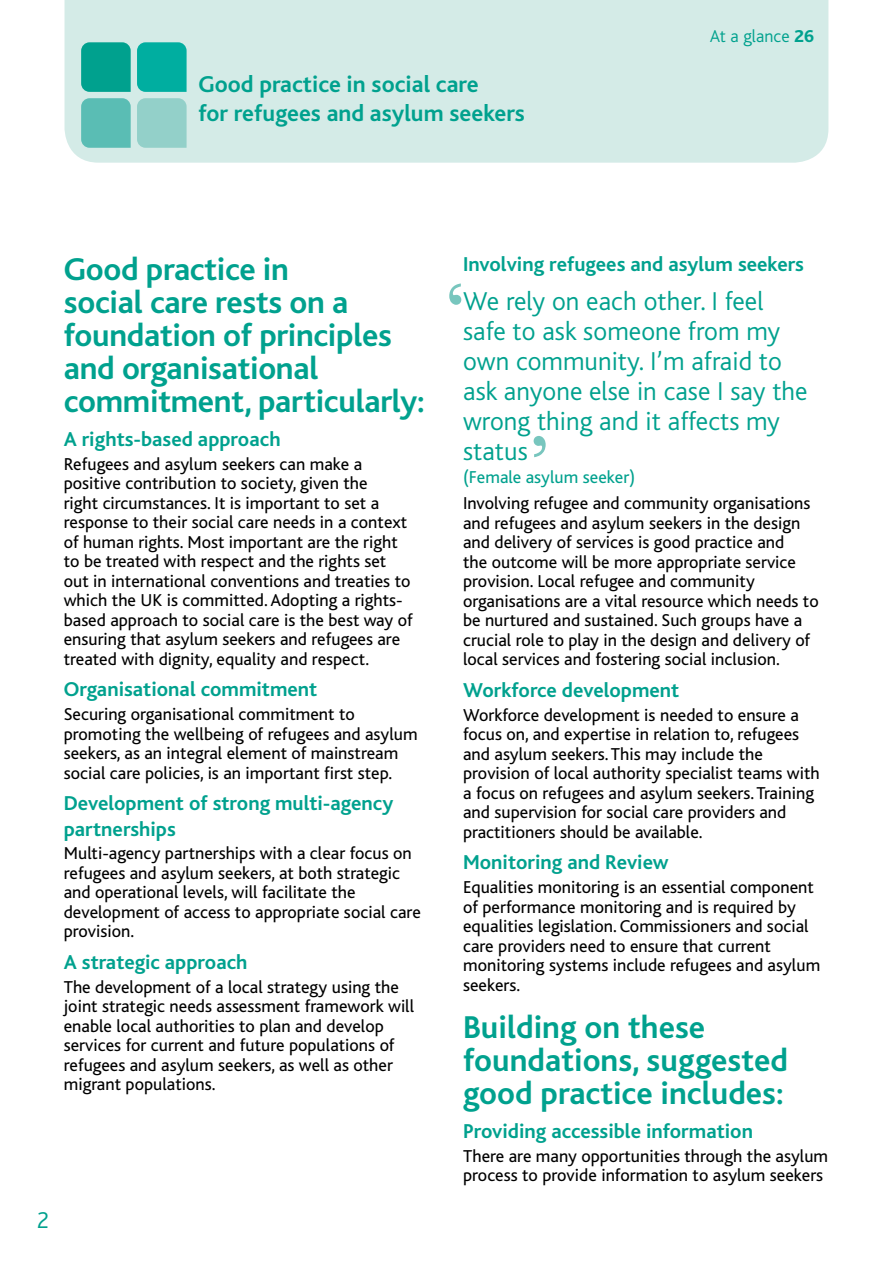
<style>
.page{position:relative;width:893px;height:1263px;background:#fff}
.page>*{position:absolute;margin:0;border:0;box-sizing:border-box;transform-origin:0 0}
.t1{font:600 66px "Baskerville";color:#78c6be}
.t2{font:700 33px/33px "Bliss";letter-spacing:-.01em;color:#00a18e}
.t3{font:300 27px/30px "Bliss";color:#00a18e}
.t4{font:700 24px/28.8px "Bliss";color:#00a18e}
.t5{font:300 24px "Bliss";color:#00a18e}
.t6{font:700 21px/25.2px "Bliss";color:#00a18e}
.t7{font:18px/19.5px "Bliss";color:#000}
.t8{font:18px "Bliss";color:#00a18e}
.t9{font:300 18px "Bliss";color:#00a18e}
.s1{font-weight:800}
</style>
<div class="page">
<div style="left:65px;top:0;width:763px;height:163px;background:#d4ebe7"></div>
<svg style="left:81px;top:42px;width:50px;height:50px;background:#07a391"></svg>
<svg style="left:137px;top:42px;width:50px;height:50px;background:#07b0a2"></svg>
<svg style="left:81px;top:98px;width:50px;height:50px;background:#5ebeb5"></svg>
<svg style="left:137px;top:98px;width:50px;height:50px;background:#95d0ca"></svg>
<h3 class="t4" style="left:198px;top:70px;width:328px">Good practice in social care<br>for refugees and asylum seekers</h3>
<p class="t9" style="left:710px;top:26px;width:106px">At a glance <span class="s1">26</span></p>
<h2 class="t2" style="left:64px;top:254px;width:363px">Good practice in<br>social care rests on a foundation of principles and organisational commitment, particularly:</h2>
<p class="t6" style="left:64px;top:427px;width:218px">A rights-based approach</p>
<p class="t7" style="left:64px;top:454px;width:350px">Refugees and asylum seekers can make a positive contribution to society, given the<br>right circumstances. It is important to set a response to their social care needs in a context of human rights. Most important are the right to be treated with respect and the rights set out in international conventions and treaties to which the UK is committed. Adopting a rights&shy;based approach to social care is the best way of ensuring that asylum seekers and refugees are treated with dignity, equality and respect.</p>
<p class="t6" style="left:64px;top:677px;width:255px">Organisational commitment</p>
<p class="t7" style="left:64px;top:705px;width:356px">Securing organisational commitment to promoting the wellbeing of refugees and asylum seekers, as an integral element of mainstream social care policies, is an important first step.</p>
<p class="t6" style="left:64px;top:791px;width:331px">Development of strong multi-agency partnerships</p>
<p class="t7" style="left:64px;top:844px;width:359px">Multi-agency partnerships with a clear focus on refugees and asylum seekers, at both strategic and operational levels, will facilitate the development of access to appropriate social care provision.</p>
<p class="t6" style="left:64px;top:950px;width:185px">A strategic approach</p>
<p class="t7" style="left:64px;top:977px;width:352px">The development of a local strategy using the joint strategic needs assessment framework will enable local authorities to plan and develop services for current and future populations of refugees and asylum seekers, as well as other migrant populations.</p>
<h3 class="t5" style="left:37px;top:1207px;width:14px">2</h3>
<p class="t6" style="left:463px;top:252px;width:342px">Involving refugees and asylum seekers</p>
<h3 class="t3" style="left:463px;top:286px;width:346px">We rely on each other. I feel safe to ask someone from my own community. I’m afraid to ask anyone else in case I say the wrong thing and it affects my status</h3>
<p class="t8" style="left:463px;top:468px;width:173px">(Female asylum seeker)</p>
<p class="t7" style="left:463px;top:494px;width:357px">Involving refugee and community organisations and refugees and asylum seekers in the design and delivery of services is good practice and<br>the outcome will be more appropriate service provision. Local refugee and community organisations are a vital resource which needs to be nurtured and sustained. Such groups have a crucial role to play in the design and delivery of local services and fostering social inclusion.</p>
<p class="t6" style="left:463px;top:678px;width:218px">Workforce development</p>
<p class="t7" style="left:463px;top:705px;width:358px">Workforce development is needed to ensure a focus on, and expertise in relation to, refugees and asylum seekers.This may include the provision of local authority specialist teams with a focus on refugees and asylum seekers.Training and supervision for social care providers and practitioners should be available.</p>
<p class="t6" style="left:463px;top:850px;width:207px">Monitoring and Review</p>
<p class="t7" style="left:463px;top:878px;width:359px">Equalities monitoring is an essential component of performance monitoring and is required by equalities legislation. Commissioners and social care providers need to ensure that current monitoring systems include refugees and asylum seekers.</p>
<h2 class="t2" style="left:463px;top:1012px;width:326px">Building on these foundations, suggested good practice includes:</h2>
<p class="t6" style="left:463px;top:1119px;width:291px">Providing accessible information</p>
<p class="t7" style="left:463px;top:1146px;width:367px">There are many opportunities through the asylum process to provide information to asylum seekers</p>
<h1 class="t1" style="left:446px;top:268px;width:20px">‘</h1>
<h1 class="t1" style="left:530px;top:420px;width:20px">’</h1>
</div>
